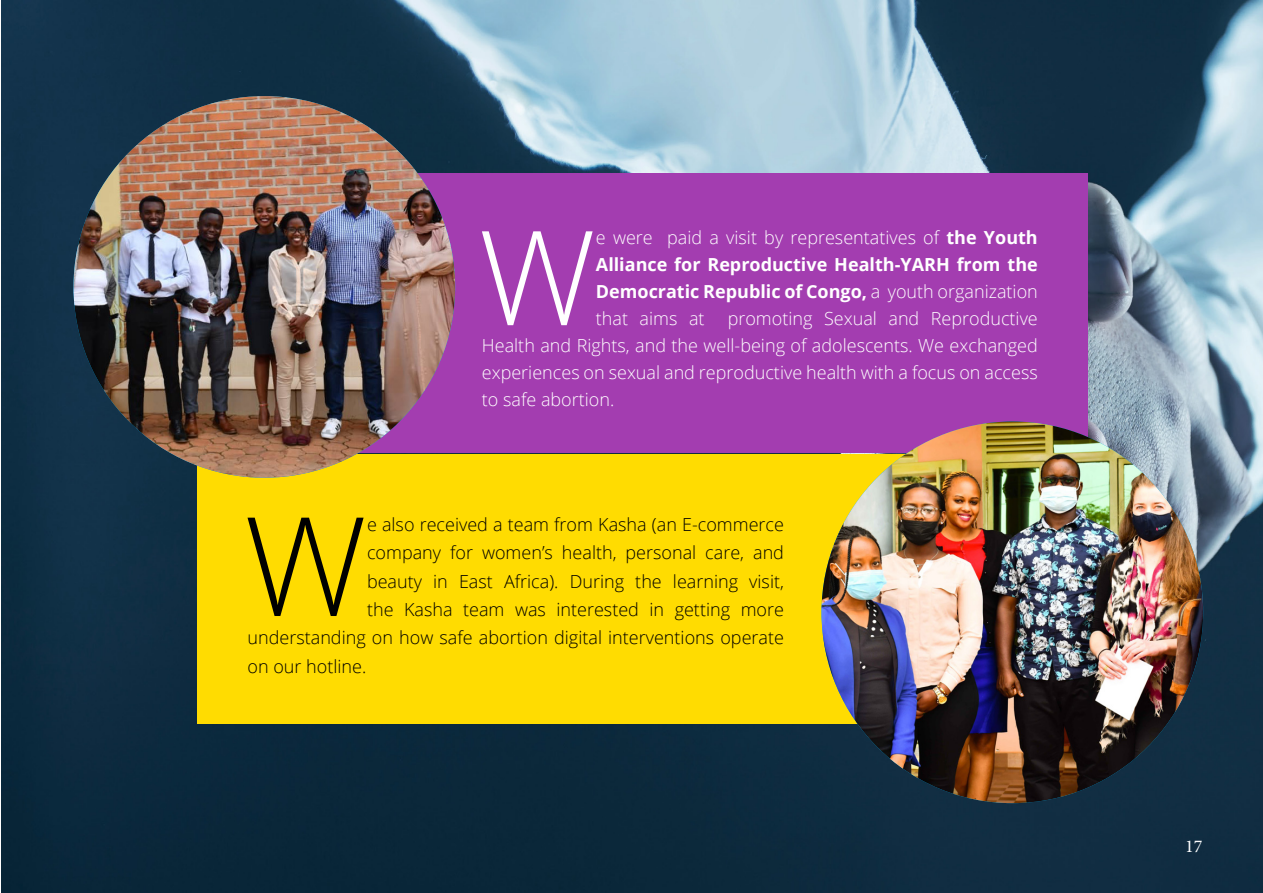
<style>
.page{position:relative;width:1263px;height:893px;background:#fff}
.page>*{position:absolute;margin:0;border:0;box-sizing:border-box;transform-origin:0 0}
.t1{font:300 137.7px "Open Sans";color:#000}
.t2{font:300 131.4px "Open Sans";color:#fff}
.t3{font:300 18px "Open Sans";color:#000}
.t4{font:300 18px/27px "Open Sans";color:#fff;text-align:justify}
.t5{font:700 18px/27px "Open Sans";color:#fff;text-align:justify}
.t6{font:18px "Minion Pro";color:#fff}
.s1{font-weight:300}
</style>
<div class="page">
<img style="left:2px;top:0;width:1261px;height:893px">
<div style="left:210px;top:174px;width:878px;height:279px;background:#a33db0"></div>
<div style="left:197px;top:454px;width:891px;height:270px;background:#ffdc01"></div>
<img style="left:74px;top:96px;width:381px;height:382px;border-radius:191px">
<img style="left:821px;top:421px;width:382px;height:382px;border-radius:191px">
<h2 class="t2" style="left:479px;top:187px;width:119px">W</h2>
<p class="t5" style="left:596px;top:224px;width:443px"><span class="s1">e were paid a visit by representatives of</span> the Youth Alliance for Reproductive Health-YARH from the Democratic Republic of Congo, <span class="s1">a youth organization that aims at</span></p>
<p class="t4" style="left:482px;top:305px;width:557px;text-indent:246px">promoting Sexual and Reproductive Health and Rights, and the well-being of adolescents. We exchanged experiences on sexual and reproductive health with a focus on access to safe abortion.</p>
<h1 class="t1" style="left:244px;top:472px;width:124px">W</h1>
<p class="t3" style="left:367px;top:512px;width:418px">e also received a team from Kasha (an E-commerce</p>
<p class="t3" style="left:367px;top:540px;width:418px">company for women’s health, personal care, and</p>
<p class="t3" style="left:367px;top:569px;width:418px">beauty in East Africa). During the learning visit,</p>
<p class="t3" style="left:367px;top:597px;width:418px">the Kasha team was interested in getting more</p>
<p class="t3" style="left:248px;top:626px;width:538px">understanding on how safe abortion digital interventions operate</p>
<p class="t3" style="left:248px;top:654px;width:120px">on our hotline.</p>
<p class="t6" style="left:1185px;top:834px;width:19px">17</p>
</div>
